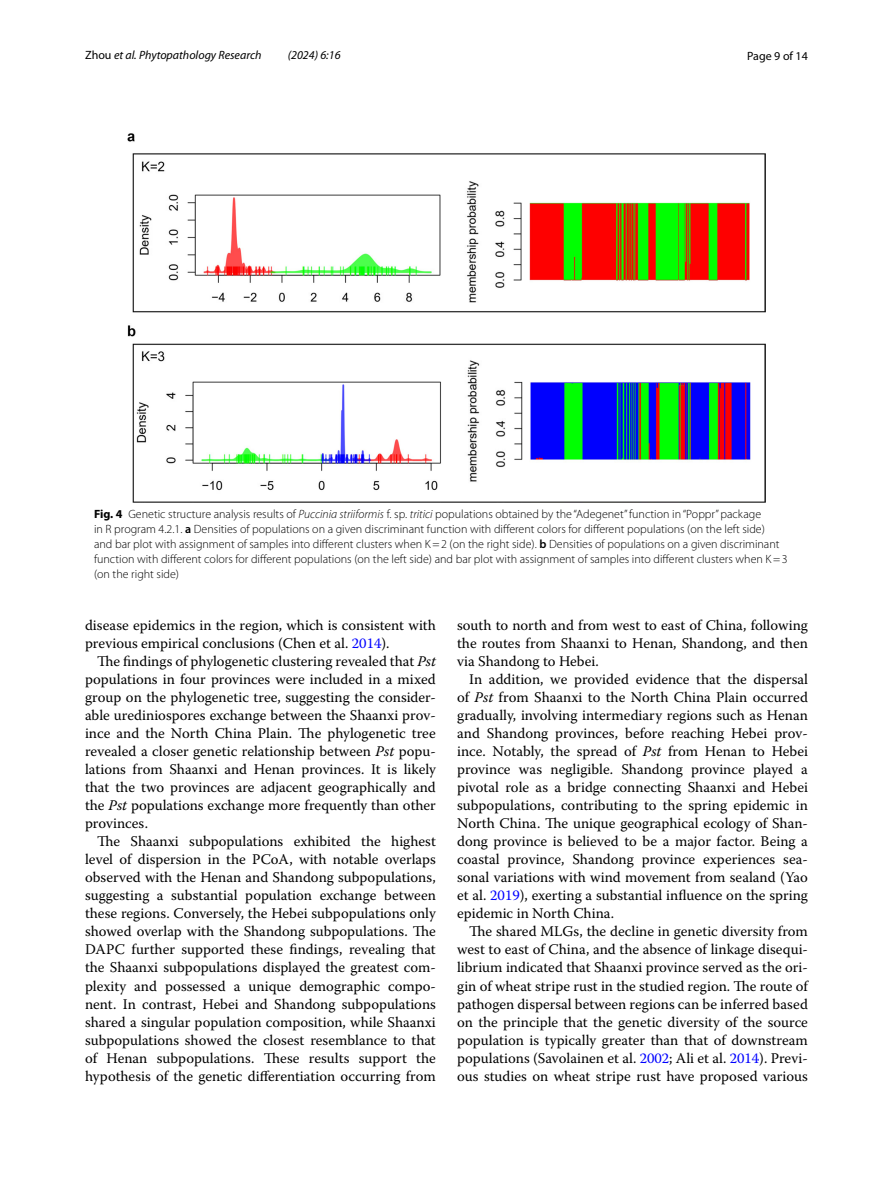
<style>
.page{position:relative;width:893px;height:1187px;background:#fff}
.page>*{position:absolute;margin:0;border:0;box-sizing:border-box;transform-origin:0 0}
.t1{font:14.7px/18px "Warnock Pro";color:#000;text-align:justify}
.t2{font:300 12px/15px "Myriad Pro";color:#000}
.t3{font:italic 12px "Myriad Pro";color:#000}
.t4{font:12px "Myriad Pro";color:#000}
.s1{font-style:normal}
.s2{font-weight:700}
.s3{font-style:italic}
.s4{font-weight:600}
.s5{color:#00f}
</style>
<div class="page">
<img style="left:128px;top:133px;width:637px;height:370px">
<p class="t3" style="left:85px;top:48px;width:178px"><span class="s1">Zhou</span> et al. Phytopathology Research</p>
<p class="t3" style="left:288px;top:48px;width:54px">(2024) 6:16</p>
<p class="t4" style="left:747px;top:48px;width:62px">Page 9 of 14</p>
<p class="t2" style="left:94px;top:506px;width:695px"><span class="s2">Fig. 4</span> Genetic structure analysis results of <span class="s3">Puccinia striiformis</span> f. sp. <span class="s3">tritici</span> populations obtained by the “Adegenet” function in“Poppr” package<br>in R program 4.2.1. <span class="s4">a</span> Densities of populations on a given discriminant function with different colors for different populations (on the left side)<br>and bar plot with assignment of samples into different clusters when K=2 (on the right side). <span class="s4">b</span> Densities of populations on a given discriminant function with different colors for different populations (on the left side) and bar plot with assignment of samples into different clusters when K=3 (on the right side)</p>
<p class="t1" style="left:85px;top:616px;width:352px">disease epidemics in the region, which is consistent with previous empirical conclusions (Chen et al. <span class="s5">2014</span>).</p>
<p class="t1" style="left:85px;top:652px;width:352px;text-indent:12px">The findings of phylogenetic clustering revealed that <span class="s3">Pst </span>populations in four provinces were included in a mixed group on the phylogenetic tree, suggesting the consider&shy;able urediniospores exchange between the Shaanxi prov&shy;ince and the North China Plain. The phylogenetic tree revealed a closer genetic relationship between <span class="s3">Pst</span> popu&shy;lations from Shaanxi and Henan provinces. It is likely that the two provinces are adjacent geographically and the <span class="s3">Pst</span> populations exchange more frequently than other provinces.</p>
<p class="t1" style="left:85px;top:832px;width:352px;text-indent:12px">The Shaanxi subpopulations exhibited the highest level of dispersion in the PCoA, with notable overlaps observed with the Henan and Shandong subpopulations, suggesting a substantial population exchange between these regions. Conversely, the Hebei subpopulations only showed overlap with the Shandong subpopulations. The DAPC further supported these findings, revealing that the Shaanxi subpopulations displayed the greatest com&shy;plexity and possessed a unique demographic compo&shy;nent. In contrast, Hebei and Shandong subpopulations shared a singular population composition, while Shaanxi subpopulations showed the closest resemblance to that of Henan subpopulations. These results support the hypothesis of the genetic differentiation occurring from</p>
<p class="t1" style="left:457px;top:616px;width:352px">south to north and from west to east of China, following the routes from Shaanxi to Henan, Shandong, and then via Shandong to Hebei.</p>
<p class="t1" style="left:457px;top:670px;width:352px;text-indent:12px">In addition, we provided evidence that the dispersal of <span class="s3">Pst</span> from Shaanxi to the North China Plain occurred gradually, involving intermediary regions such as Henan and Shandong provinces, before reaching Hebei prov&shy;ince. Notably, the spread of <span class="s3">Pst</span> from Henan to Hebei province was negligible. Shandong province played a pivotal role as a bridge connecting Shaanxi and Hebei subpopulations, contributing to the spring epidemic in North China. The unique geographical ecology of Shan&shy;dong province is believed to be a major factor. Being a coastal province, Shandong province experiences sea&shy;sonal variations with wind movement from sealand (Yao et al. <span class="s5">2019</span>), exerting a substantial influence on the spring epidemic in North China.</p>
<p class="t1" style="left:457px;top:922px;width:352px;text-indent:12px">The shared MLGs, the decline in genetic diversity from west to east of China, and the absence of linkage disequi&shy;librium indicated that Shaanxi province served as the ori&shy;gin of wheat stripe rust in the studied region. The route of pathogen dispersal between regions can be inferred based on the principle that the genetic diversity of the source population is typically greater than that of downstream populations (Savolainen et al. <span class="s5">2002</span>; Ali et al. <span class="s5">2014</span>). Previ&shy;ous studies on wheat stripe rust have proposed various</p>
</div>
